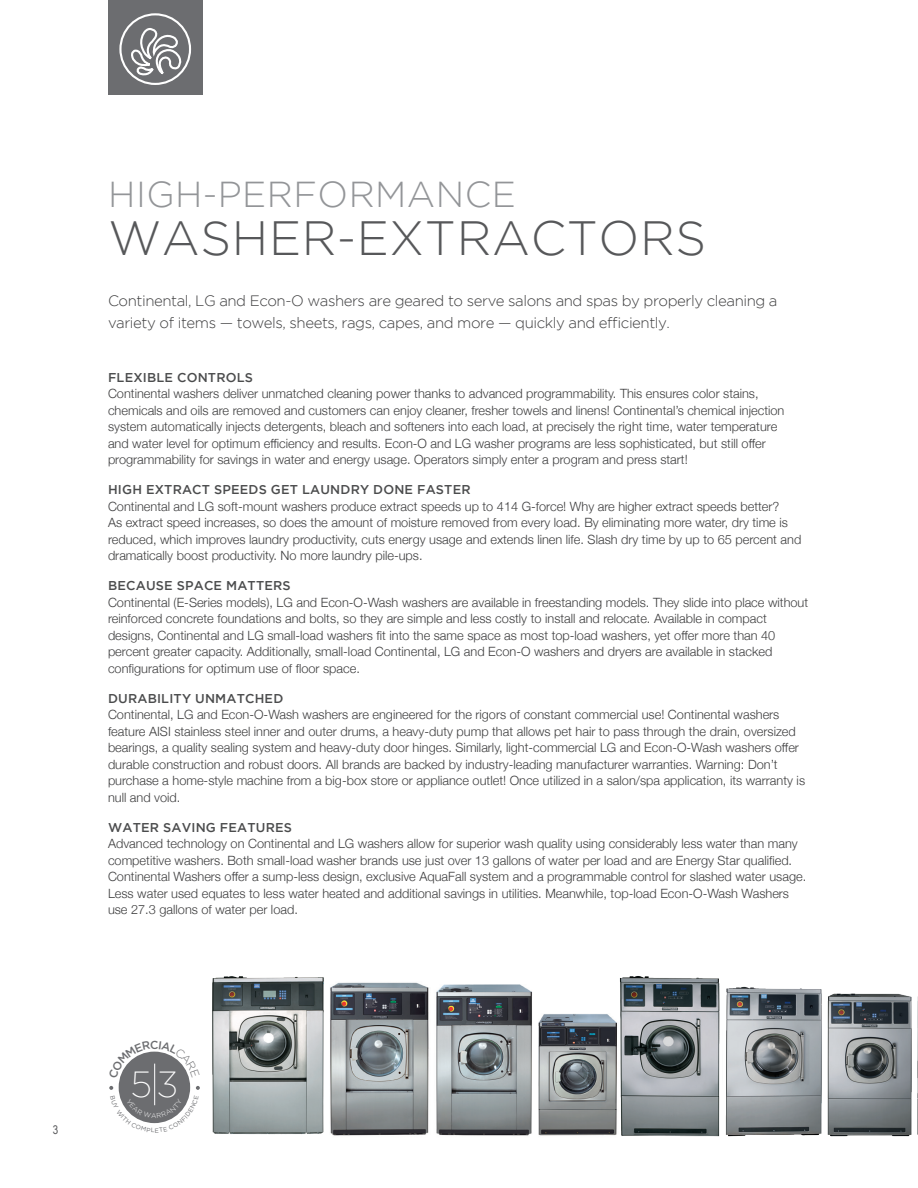
<style>
.page{position:relative;width:918px;height:1188px;background:#fff}
.page>*{position:absolute;margin:0;border:0;box-sizing:border-box;transform-origin:0 0}
.Title_2{font:300 48px "Gotham";letter-spacing:.015em;color:#57585a}
.t1{font:200 36.3px "Gotham";color:#fff}
.Title_1{font:300 36px "Gotham";letter-spacing:.015em;color:#939598}
.First_Pargraph{font:300 15px/22.5px "Gotham";letter-spacing:-.03em;color:#3e3e3f}
.Paragraph_Copy{font:300 12.75px/16.5px "Helvetica Neue";color:#3e3e3f}
.subtitle_2{font:500 12.75px "Gotham";letter-spacing:.015em;color:#4b4c4d}
.t2{font:12px "Arial Narrow";color:#57585a}
</style>
<div class="page">
<img style="left:330px;top:982px;width:287px;height:154px">
<div style="left:108px;top:0;width:94px;height:94px;background:#6c6d70"></div>
<div style="left:119px;top:1052px;width:71px;height:71px;background:#6c6d70;border-radius:50%"></div>
<hr style="left:154px;top:1064px;width:1px;height:41px;background:#fff">
<div style="left:119px;top:13px;width:72px;height:72px;border:2px solid #fff;border-radius:50%"></div>
<svg style="left:130px;top:26px;width:52px;height:59px"></svg>
<img style="left:212px;top:976px;width:112px;height:159px">
<img style="left:619px;top:976px;width:299px;height:161px">
<svg style="left:119px;top:1051px;width:70px;height:28px"></svg>
<svg style="left:109px;top:1086px;width:91px;height:38px"></svg>
<p class="Title_1" style="left:108px;top:175px;width:409px">HIGH-PERFORMANCE</p>
<p class="Title_2" style="left:108px;top:212px;width:599px">WASHER-EXTRACTORS</p>
<p class="First_Pargraph" style="left:108px;top:289px;width:671px">Continental, LG and Econ-O washers are geared to serve salons and spas by properly cleaning a variety of items — towels, sheets, rags, capes, and more — quickly and efficiently.</p>
<p class="subtitle_2" style="left:108px;top:370px;width:146px">FLEXIBLE CONTROLS</p>
<p class="Paragraph_Copy" style="left:108px;top:384px;width:678px">Continental washers deliver unmatched cleaning power thanks to advanced programmability. This ensures color stains, chemicals and oils are removed and customers can enjoy cleaner, fresher towels and linens! Continental’s chemical injection system automatically injects detergents, bleach and softeners into each load, at precisely the right time, water temperature and water level for optimum efficiency and results. Econ-O and LG washer programs are less sophisticated, but still offer programmability for savings in water and energy usage. Operators simply enter a program and press start!</p>
<p class="subtitle_2" style="left:108px;top:482px;width:364px">HIGH EXTRACT SPEEDS GET LAUNDRY DONE FASTER</p>
<p class="Paragraph_Copy" style="left:108px;top:497px;width:695px">Continental and LG soft-mount washers produce extract speeds up to 414 G-force! Why are higher extract speeds better?<br>As extract speed increases, so does the amount of moisture removed from every load. By eliminating more water, dry time is reduced, which improves laundry productivity, cuts energy usage and extends linen life. Slash dry time by up to 65 percent and dramatically boost productivity. No more laundry pile-ups.</p>
<p class="subtitle_2" style="left:108px;top:578px;width:184px">BECAUSE SPACE MATTERS</p>
<p class="Paragraph_Copy" style="left:108px;top:593px;width:702px">Continental (E-Series models), LG and Econ-O-Wash washers are available in freestanding models. They slide into place without reinforced concrete foundations and bolts, so they are simple and less costly to install and relocate. Available in compact designs, Continental and LG small-load washers fit into the same space as most top-load washers, yet offer more than 40 percent greater capacity. Additionally, small-load Continental, LG and Econ-O washers and dryers are available in stacked configurations for optimum use of floor space.</p>
<p class="subtitle_2" style="left:108px;top:691px;width:177px">DURABILITY UNMATCHED</p>
<p class="Paragraph_Copy" style="left:108px;top:705px;width:699px">Continental, LG and Econ-O-Wash washers are engineered for the rigors of constant commercial use! Continental washers feature AISI stainless steel inner and outer drums, a heavy-duty pump that allows pet hair to pass through the drain, oversized bearings, a quality sealing system and heavy-duty door hinges. Similarly, light-commercial LG and Econ-O-Wash washers offer durable construction and robust doors. All brands are backed by industry-leading manufacturer warranties. Warning: Don’t purchase a home-style machine from a big-box store or appliance outlet! Once utilized in a salon/spa application, its warranty is null and void.</p>
<p class="subtitle_2" style="left:108px;top:820px;width:185px">WATER SAVING FEATURES</p>
<p class="Paragraph_Copy" style="left:108px;top:834px;width:700px">Advanced technology on Continental and LG washers allow for superior wash quality using considerably less water than many competitive washers. Both small-load washer brands use just over 13 gallons of water per load and are Energy Star qualified.<br>Continental Washers offer a sump-less design, exclusive AquaFall system and a programmable control for slashed water usage.<br>Less water used equates to less water heated and additional savings in utilities. Meanwhile, top-load Econ-O-Wash Washers use 27.3 gallons of water per load.</p>
<p class="t2" style="left:53px;top:1121px;width:7px">3</p>
<p class="t1" style="left:130px;top:1064px;width:49px">53</p>
</div>
